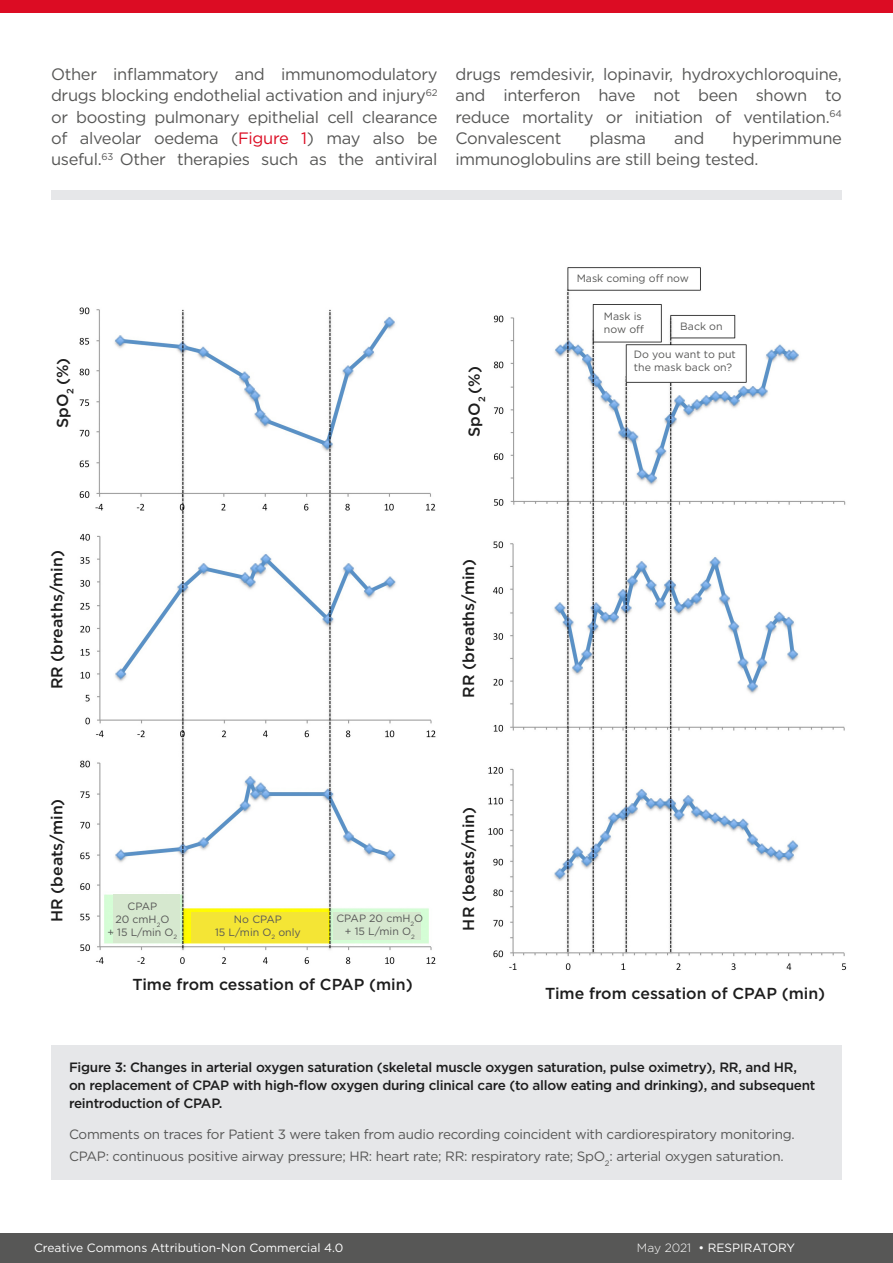
<style>
.page{position:relative;width:893px;height:1263px;background:#fff}
.page>*{position:absolute;margin:0;border:0;box-sizing:border-box;transform-origin:0 0}
.Body_Text__Justifica{font:16.5px/21.3px "Gotham";letter-spacing:-.02em;color:#575756;text-align:justify}
.t1{font:500 15.9px "Gotham";color:#1d1d1d}
.t2{font:500 13.5px/18px "Gotham";letter-spacing:-.02em;color:#1d1d1d}
.t3{font:13.5px "Gotham";letter-spacing:-.02em;color:#575756}
.t4{font:12px "Gotham";color:#fff}
.t5{font:10.65px/12.8px "Gotham";color:#575756;text-align:center}
.s1{color:#dc0c23}
.s2{font-weight:300}
</style>
<div class="page">
<div style="left:0;top:0;width:893px;height:13px;background:#dc0c23"></div>
<div style="left:0;top:1233px;width:893px;height:30px;background:#575756"></div>
<div style="left:51px;top:1045px;width:791px;height:134px;background:#e6e7e9"></div>
<img style="left:79px;top:307px;width:357px;height:657px">
<div style="left:113px;top:894px;width:67px;height:49px;background:#d6e8cf"></div>
<div style="left:333px;top:912px;width:87px;height:28px;background:#d6e8cf"></div>
<div style="left:191px;top:912px;width:136px;height:31px;background:#f4e535"></div>
<img style="left:488px;top:267px;width:359px;height:704px">
<div style="left:631px;top:349px;width:107px;height:30px;background:#fff"></div>
<div style="left:675px;top:317px;width:55px;height:19px;background:#fff"></div>
<div style="left:596px;top:308px;width:56px;height:30px;background:#fff"></div>
<div style="left:571px;top:271px;width:126px;height:17px;background:#fff"></div>
<div style="left:51px;top:191px;width:791px;height:9px;background:#e6e7e9"></div>
<p class="Body_Text__Justifica" style="left:51px;top:63px;width:388px">Other inflammatory and immunomodulatory drugs blocking endothelial activation and injury<sup>62 </sup>or boosting pulmonary epithelial cell clearance of alveolar oedema (<span class="s1">Figure 1</span>) may also be useful.<sup>63</sup> Other therapies such as the antiviral</p>
<p class="Body_Text__Justifica" style="left:455px;top:63px;width:388px">drugs remdesivir, lopinavir, hydroxychloroquine, and interferon have not been shown to reduce mortality or initiation of ventilation.<sup>64<br></sup>Convalescent</p>
<p class="Body_Text__Justifica" style="left:455px;top:127px;width:388px;text-indent:277px">hyperimmune immunoglobulins are still being tested.</p>
<p class="Body_Text__Justifica" style="left:589px;top:127px;width:58px">plasma</p>
<p class="Body_Text__Justifica" style="left:674px;top:127px;width:32px">and</p>
<p class="t5" style="left:577px;top:272px;width:114px">Mask coming off now</p>
<p class="t1" style="left:52px;top:428px;width:72px;rotate:-90deg">SpO<sub>2</sub> (%)</p>
<p class="t1" style="left:464px;top:437px;width:72px;rotate:-90deg">SpO<sub>2</sub> (%)</p>
<p class="t1" style="left:46px;top:689px;width:141px;rotate:-90deg">RR (breaths/min)</p>
<p class="t1" style="left:46px;top:922px;width:125px;rotate:-90deg">HR (beats/min)</p>
<p class="t1" style="left:458px;top:698px;width:141px;rotate:-90deg">RR (breaths/min)</p>
<p class="t5" style="left:107px;top:900px;width:71px">CPAP<br>20 cmH<sub>2</sub>O<br>+ 15 L/min O<sub>2</sub></p>
<p class="t5" style="left:215px;top:913px;width:87px">No CPAP<br>15 L/min O<sub>2</sub> only</p>
<p class="t5" style="left:336px;top:912px;width:88px">CPAP 20 cmH<sub>2</sub>O + 15 L/min O<sub>2</sub></p>
<p class="t1" style="left:132px;top:974px;width:282px">Time from cessation of CPAP (min)</p>
<p class="t1" style="left:458px;top:930px;width:125px;rotate:-90deg">HR (beats/min)</p>
<p class="t5" style="left:604px;top:310px;width:42px;text-align:left">Mask is now off</p>
<p class="t5" style="left:680px;top:320px;width:44px">Back on</p>
<p class="t5" style="left:634px;top:347px;width:103px;text-align:left">Do you want to put the mask back on?</p>
<p class="t1" style="left:545px;top:982px;width:282px">Time from cessation of CPAP (min)</p>
<p class="t2" style="left:69px;top:1058px;width:748px">Figure 3: Changes in arterial oxygen saturation (skeletal muscle oxygen saturation, pulse oximetry), RR, and HR, on replacement of CPAP with high-flow oxygen during clinical care (to allow eating and drinking), and subsequent reintroduction of CPAP.</p>
<p class="t3" style="left:69px;top:1126px;width:727px">Comments on traces for Patient 3 were taken from audio recording coincident with cardiorespiratory monitoring.</p>
<p class="t3" style="left:69px;top:1148px;width:716px">CPAP: continuous positive airway pressure; HR: heart rate; RR: respiratory rate; SpO<sub>2</sub>: arterial oxygen saturation.</p>
<p class="t4" style="left:34px;top:1240px;width:311px">Creative Commons Attribution-Non Commercial 4.0</p>
<p class="t4" style="left:637px;top:1240px;width:160px"><span class="s2">May 2021</span> • RESPIRATORY</p>
</div>
